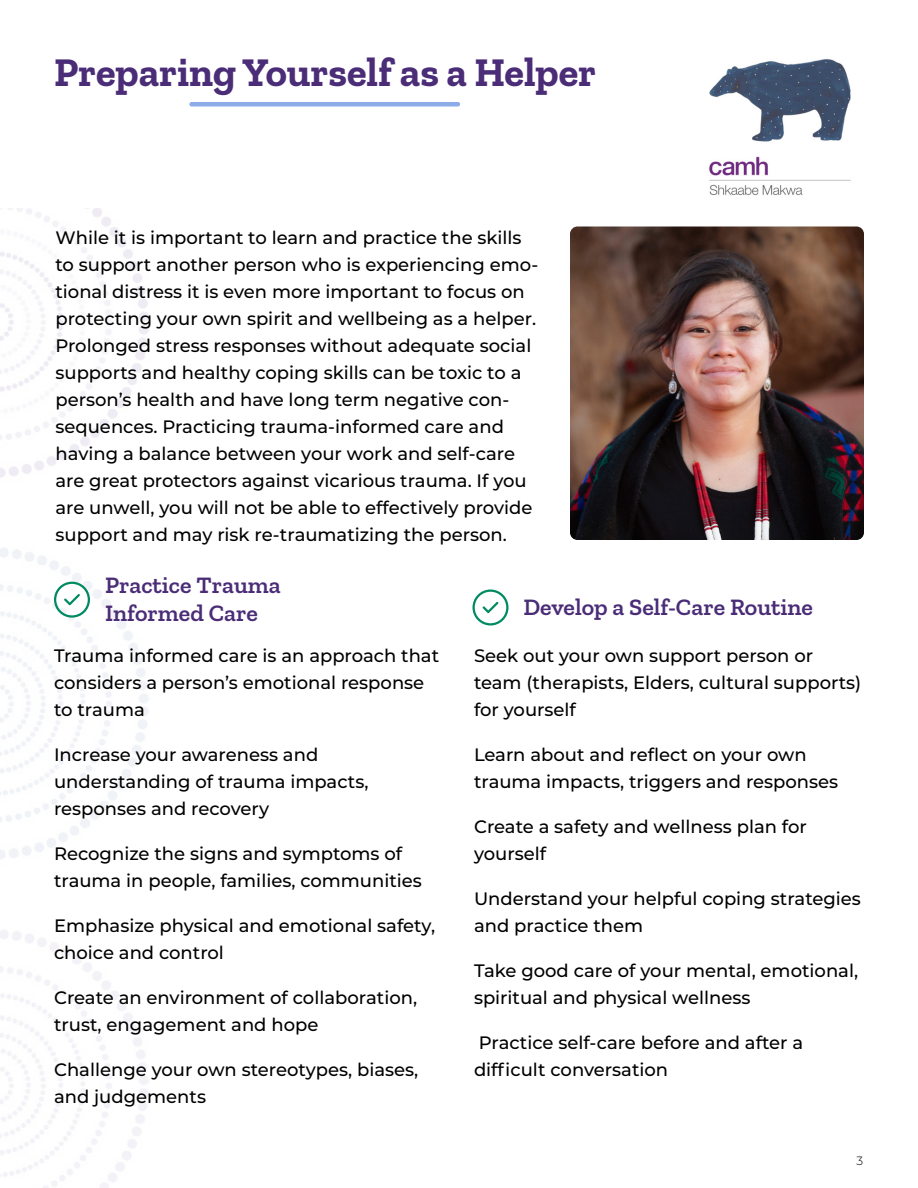
<style>
.page{position:relative;width:918px;height:1188px;background:#fff}
.page>*{position:absolute;margin:0;border:0;box-sizing:border-box;transform-origin:0 0}
.t1{font:700 40.5px "Zilla Slab";color:#4a2c77}
.t2{font:600 24px/28.8px "Zilla Slab";color:#4a2c77}
.t3{font:500 18px/27px "Montserrat";color:#000}
.foooter{font:300 12px "Montserrat";color:#000}
</style>
<div class="page">
<img style="left:709px;top:59px;width:142px;height:136px">
<img style="left:570px;top:226px;width:294px;height:314px">
<svg style="left:472px;top:589px;width:36px;height:36px"></svg>
<svg style="left:54px;top:582px;width:36px;height:36px"></svg>
<hr style="left:189px;top:102px;width:271px;height:4px;background:#8cabe9;border-radius:2px">
<p class="t1" style="left:54px;top:49px;width:544px">Preparing Yourself as a Helper</p>
<p class="t3" style="left:56px;top:223px;width:484px">While it is important to learn and practice the skills to support another person who is experiencing emo&shy;tional distress it is even more important to focus on protecting your own spirit and wellbeing as a helper.<br>Prolonged stress responses without adequate social supports and healthy coping skills can be toxic to a person’s health and have long term negative con&shy;sequences. Practicing trauma-informed care and having a balance between your work and self-care are great protectors against vicarious trauma. If you are unwell, you will not be able to effectively provide support and may risk re-traumatizing the person.</p>
<p class="t2" style="left:105px;top:570px;width:177px">Practice Trauma<br>Informed Care</p>
<p class="t3" style="left:54px;top:642px;width:387px">Trauma informed care is an approach that considers a person’s emotional response to trauma</p>
<p class="t3" style="left:54px;top:741px;width:316px">Increase your awareness and understanding of trauma impacts, responses and recovery</p>
<p class="t3" style="left:54px;top:840px;width:369px">Recognize the signs and symptoms of trauma in people, families, communities</p>
<p class="t3" style="left:54px;top:912px;width:383px">Emphasize physical and emotional safety, choice and control</p>
<p class="t3" style="left:54px;top:984px;width:365px">Create an environment of collaboration, trust, engagement and hope</p>
<p class="t3" style="left:54px;top:1056px;width:366px">Challenge your own stereotypes, biases, and judgements</p>
<p class="t2" style="left:524px;top:593px;width:291px">Develop a Self-Care Routine</p>
<p class="t3" style="left:474px;top:642px;width:389px">Seek out your own support person or team (therapists, Elders, cultural supports) for yourself</p>
<p class="t3" style="left:474px;top:741px;width:366px">Learn about and reflect on your own trauma impacts, triggers and responses</p>
<p class="t3" style="left:474px;top:813px;width:335px">Create a safety and wellness plan for yourself</p>
<p class="t3" style="left:474px;top:885px;width:389px">Understand your helpful coping strategies and practice them</p>
<p class="t3" style="left:474px;top:957px;width:386px">Take good care of your mental, emotional, spiritual and physical wellness</p>
<p class="t3" style="left:474px;top:1029px;width:331px">Practice self-care before and after a difficult conversation</p>
<p class="foooter" style="left:856px;top:1153px;width:8px">3</p>
</div>
